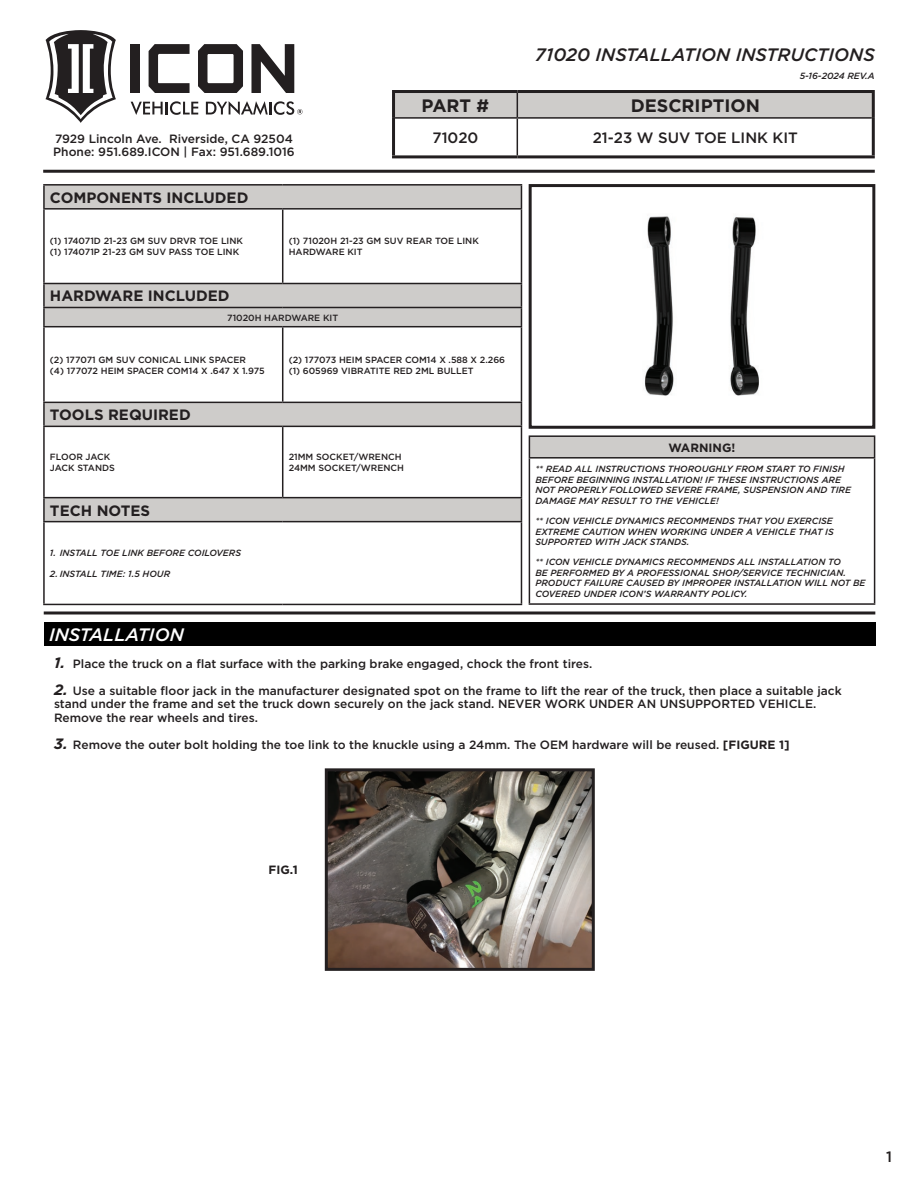
<style>
.page{position:relative;width:918px;height:1188px;background:#fff}
.page>*{position:absolute;margin:0;border:0;box-sizing:border-box;transform-origin:0 0}
.t1{font:italic 500 18px "Gotham";color:#231f20}
.t2{font:700 18px "Gotham";color:#231f20}
.t3{font:italic 500 18px "Gotham";color:#fff}
.t4{font:700 15px "Gotham";color:#231f20}
.t5{font:500 15px "Gotham";color:#231f20}
.t6{font:500 12px/13.5px "Gotham";color:#231f20}
.t7{font:700 12px "Gotham";color:#231f20}
.t8{font:italic 500 9px/10.8px "Gotham";color:#231f20}
.t9{font:500 9px/10.8px "Gotham";color:#231f20}
.s1{font-weight:700;font-style:italic;font-size:15px}
.s2{font-weight:700}
</style>
<div class="page">
<hr style="left:43px;top:170px;width:832px;height:3px;background:#231f20">
<div style="left:395px;top:93px;width:477px;height:24px;background:#ceccca"></div>
<hr style="left:395px;top:117px;width:122px;height:2px;background:#231f20">
<hr style="left:517px;top:117px;width:355px;height:2px;background:#231f20">
<hr style="left:517px;top:119px;width:1px;height:36px;background:#231f20">
<hr style="left:392px;top:90px;width:125px;height:3px;background:#231f20">
<hr style="left:392px;top:93px;width:3px;height:25px;background:#231f20">
<hr style="left:517px;top:90px;width:358px;height:3px;background:#231f20">
<hr style="left:872px;top:93px;width:3px;height:25px;background:#231f20">
<hr style="left:392px;top:118px;width:3px;height:37px;background:#231f20">
<hr style="left:872px;top:118px;width:3px;height:37px;background:#231f20">
<hr style="left:392px;top:155px;width:125px;height:3px;background:#231f20">
<hr style="left:517px;top:155px;width:358px;height:3px;background:#231f20">
<div style="left:529px;top:436px;width:346px;height:22px;background:#ceccca"></div>
<hr style="left:529px;top:435px;width:346px;height:2px;background:#231f20">
<svg style="left:529px;top:437px;width:1px;height:20px"></svg>
<svg style="left:874px;top:437px;width:1px;height:20px"></svg>
<hr style="left:529px;top:457px;width:346px;height:2px;background:#231f20">
<hr style="left:529px;top:459px;width:1px;height:144px;background:#231f20">
<hr style="left:874px;top:459px;width:1px;height:144px;background:#231f20">
<hr style="left:529px;top:603px;width:346px;height:2px;background:#231f20">
<img style="left:644px;top:216px;width:115px;height:180px">
<div style="left:529px;top:184px;width:346px;height:245px;border:3px solid #231f20"></div>
<svg style="left:45px;top:186px;width:476px;height:335px"></svg>
<hr style="left:43px;top:184px;width:240px;height:2px;background:#231f20">
<hr style="left:43px;top:186px;width:2px;height:22px;background:#231f20">
<hr style="left:283px;top:184px;width:239px;height:2px;background:#231f20">
<svg style="left:521px;top:186px;width:1px;height:22px"></svg>
<hr style="left:43px;top:208px;width:240px;height:2px;background:#231f20">
<hr style="left:43px;top:210px;width:2px;height:73px;background:#231f20">
<hr style="left:283px;top:208px;width:239px;height:2px;background:#231f20">
<hr style="left:282px;top:210px;width:1px;height:73px;background:#231f20">
<hr style="left:521px;top:210px;width:1px;height:73px;background:#231f20">
<hr style="left:43px;top:283px;width:240px;height:1px;background:#231f20">
<hr style="left:43px;top:284px;width:2px;height:23px;background:#231f20">
<hr style="left:283px;top:283px;width:239px;height:1px;background:#231f20">
<hr style="left:43px;top:307px;width:240px;height:1px;background:#231f20">
<svg style="left:43px;top:308px;width:2px;height:18px"></svg>
<hr style="left:283px;top:307px;width:239px;height:1px;background:#231f20">
<svg style="left:521px;top:284px;width:1px;height:42px"></svg>
<hr style="left:43px;top:326px;width:240px;height:1px;background:#231f20">
<hr style="left:43px;top:327px;width:2px;height:75px;background:#231f20">
<hr style="left:283px;top:326px;width:239px;height:1px;background:#231f20">
<hr style="left:282px;top:327px;width:1px;height:75px;background:#231f20">
<hr style="left:521px;top:327px;width:1px;height:75px;background:#231f20">
<hr style="left:43px;top:402px;width:240px;height:1px;background:#231f20">
<hr style="left:43px;top:403px;width:2px;height:23px;background:#231f20">
<hr style="left:283px;top:402px;width:239px;height:1px;background:#231f20">
<svg style="left:521px;top:403px;width:1px;height:23px"></svg>
<hr style="left:43px;top:426px;width:240px;height:1px;background:#231f20">
<hr style="left:43px;top:427px;width:2px;height:70px;background:#231f20">
<hr style="left:283px;top:426px;width:239px;height:1px;background:#231f20">
<hr style="left:282px;top:427px;width:1px;height:70px;background:#231f20">
<hr style="left:521px;top:427px;width:1px;height:70px;background:#231f20">
<hr style="left:43px;top:497px;width:240px;height:1px;background:#231f20">
<hr style="left:43px;top:498px;width:2px;height:23px;background:#231f20">
<hr style="left:283px;top:497px;width:239px;height:1px;background:#231f20">
<svg style="left:521px;top:498px;width:1px;height:23px"></svg>
<hr style="left:43px;top:521px;width:240px;height:1px;background:#231f20">
<hr style="left:43px;top:522px;width:2px;height:82px;background:#231f20">
<hr style="left:283px;top:521px;width:239px;height:1px;background:#231f20">
<hr style="left:521px;top:522px;width:1px;height:82px;background:#231f20">
<hr style="left:43px;top:604px;width:240px;height:1px;background:#231f20">
<hr style="left:283px;top:604px;width:239px;height:1px;background:#231f20">
<hr style="left:44px;top:611px;width:831px;height:3px;background:#231f20">
<div style="left:44px;top:622px;width:831px;height:23px;background:#000"></div>
<div style="left:131px;top:44px;width:9px;height:49px;background:#231f20"></div>
<svg style="left:149px;top:44px;width:41px;height:49px"></svg>
<svg style="left:198px;top:44px;width:45px;height:49px"></svg>
<svg style="left:251px;top:44px;width:43px;height:49px"></svg>
<svg style="left:131px;top:101px;width:67px;height:14px"></svg>
<svg style="left:45px;top:30px;width:71px;height:93px"></svg>
<svg style="left:206px;top:101px;width:97px;height:14px"></svg>
<img style="left:329px;top:772px;width:262px;height:195px">
<div style="left:325px;top:768px;width:270px;height:203px;border:3px solid #231f20"></div>
<h1 class="t1" style="left:535px;top:43px;width:341px">71020 INSTALLATION INSTRUCTIONS</h1>
<h3 class="t6" style="left:53px;top:131px;width:243px">7929 Lincoln Ave. Riverside, CA 92504<br>Phone: 951.689.ICON | Fax: 951.689.1016</h3>
<p class="t8" style="left:800px;top:71px;width:77px">5-16-2024 REV.A</p>
<h1 class="t2" style="left:422px;top:94px;width:69px">PART #</h1>
<h1 class="t2" style="left:631px;top:94px;width:131px">DESCRIPTION</h1>
<h2 class="t5" style="left:432px;top:128px;width:47px">71020</h2>
<h2 class="t5" style="left:593px;top:128px;width:207px">21-23 W SUV TOE LINK KIT</h2>
<h2 class="t4" style="left:50px;top:188px;width:200px">COMPONENTS INCLUDED</h2>
<p class="t9" style="left:50px;top:236px;width:195px">(1) 174071D 21-23 GM SUV DRVR TOE LINK (1) 174071P 21-23 GM SUV PASS TOE LINK</p>
<p class="t9" style="left:289px;top:236px;width:192px">(1) 71020H 21-23 GM SUV REAR TOE LINK<br>HARDWARE KIT</p>
<h2 class="t4" style="left:50px;top:286px;width:181px">HARDWARE INCLUDED</h2>
<p class="t9" style="left:227px;top:312px;width:113px">71020H HARDWARE KIT</p>
<p class="t9" style="left:50px;top:354px;width:216px">(2) 177071 GM SUV CONICAL LINK SPACER<br>(4) 177072 HEIM SPACER COM14 X .647 X 1.975</p>
<p class="t9" style="left:289px;top:354px;width:218px">(2) 177073 HEIM SPACER COM14 X .588 X 2.266 (1) 605969 VIBRATITE RED 2ML BULLET</p>
<h2 class="t4" style="left:50px;top:405px;width:142px">TOOLS REQUIRED</h2>
<p class="t9" style="left:50px;top:452px;width:66px">FLOOR JACK<br>JACK STANDS</p>
<p class="t9" style="left:289px;top:452px;width:117px">21MM SOCKET/WRENCH<br>24MM SOCKET/WRENCH</p>
<h2 class="t4" style="left:50px;top:500px;width:102px">TECH NOTES</h2>
<p class="t8" style="left:50px;top:548px;width:193px">1. INSTALL TOE LINK BEFORE COILOVERS</p>
<p class="t8" style="left:50px;top:568px;width:122px">2. INSTALL TIME: 1.5 HOUR</p>
<h1 class="t3" style="left:49px;top:623px;width:136px">INSTALLATION</h1>
<h3 class="t7" style="left:669px;top:440px;width:68px">WARNING!</h3>
<p class="t8" style="left:535px;top:463px;width:317px">** READ ALL INSTRUCTIONS THOROUGHLY FROM START TO FINISH BEFORE BEGINNING INSTALLATION! IF THESE INSTRUCTIONS ARE NOT PROPERLY FOLLOWED SEVERE FRAME, SUSPENSION AND TIRE DAMAGE MAY RESULT TO THE VEHICLE!</p>
<p class="t8" style="left:535px;top:515px;width:300px;text-align:justify">** ICON VEHICLE DYNAMICS RECOMMENDS THAT YOU EXERCISE EXTREME CAUTION WHEN WORKING UNDER A VEHICLE THAT IS SUPPORTED WITH JACK STANDS.</p>
<p class="t8" style="left:535px;top:556px;width:332px">** ICON VEHICLE DYNAMICS RECOMMENDS ALL INSTALLATION TO<br>BE PERFORMED BY A PROFESSIONAL SHOP/SERVICE TECHNICIAN.<br>PRODUCT FAILURE CAUSED BY IMPROPER INSTALLATION WILL NOT BE COVERED UNDER ICON’S WARRANTY POLICY.</p>
<h3 class="t6" style="left:54px;top:657px;width:540px"><span class="s1">1.</span> Place the truck on a flat surface with the parking brake engaged, chock the front tires.</h3>
<p class="t6" style="left:54px;top:684px;width:789px"><span class="s1">2.</span> Use a suitable floor jack in the manufacturer designated spot on the frame to lift the rear of the truck, then place a suitable jack stand under the frame and set the truck down securely on the jack stand. NEVER WORK UNDER AN UNSUPPORTED VEHICLE.<br>Remove the rear wheels and tires.</p>
<h3 class="t6" style="left:54px;top:738px;width:737px"><span class="s1">3.</span> Remove the outer bolt holding the toe link to the knuckle using a 24mm. The OEM hardware will be reused. <span class="s2">[FIGURE 1]</span></h3>
<h3 class="t7" style="left:269px;top:862px;width:31px">FIG.1</h3>
<h2 class="t5" style="left:886px;top:1147px;width:7px">1</h2>
</div>
